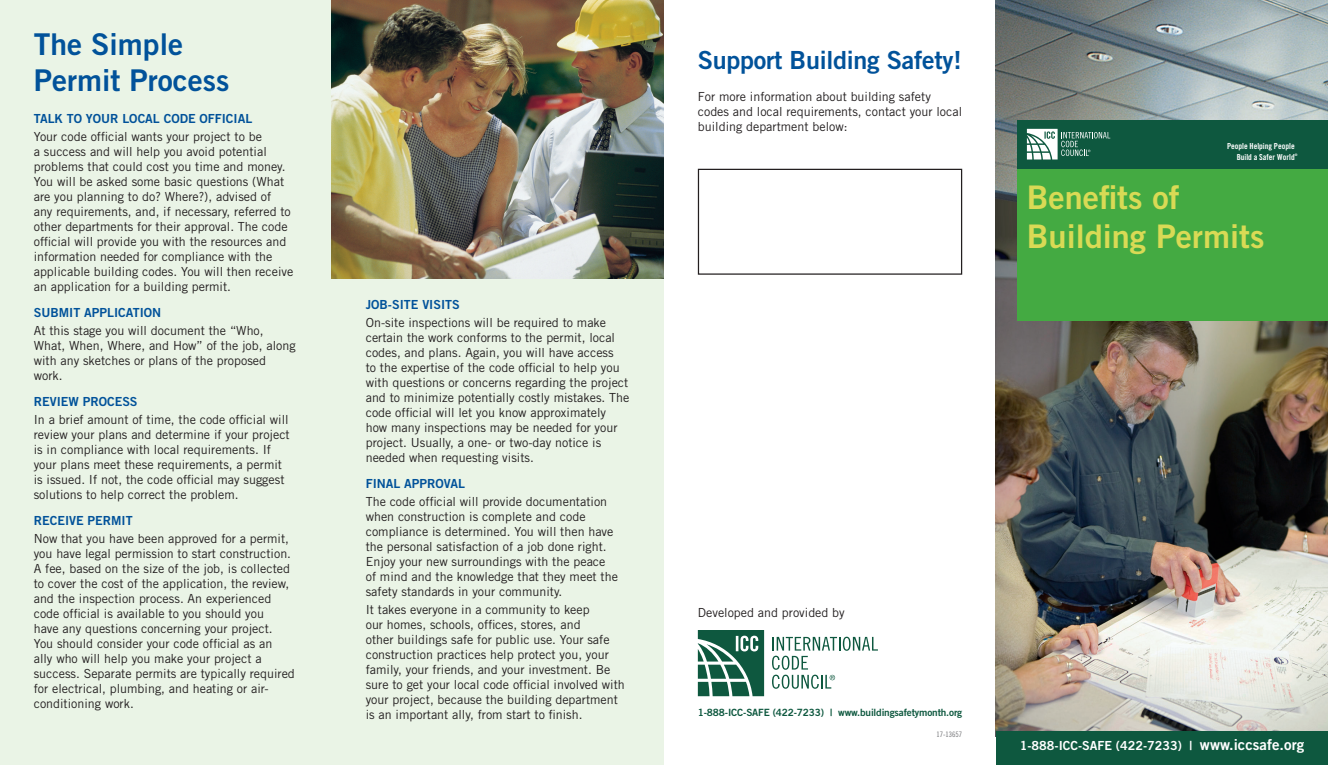
<style>
.page{position:relative;width:1328px;height:765px;background:#fff}
.page>*{position:absolute;margin:0;border:0;box-sizing:border-box;transform-origin:0 0}
.t1{font:32.5px/39px "Trade Gothic LT Std Bd 2";color:#d9da55}
.t2{font:30px/36px "Trade Gothic LT Std Bd 2";color:#01529a}
.t3{font:25px "Trade Gothic LT Std Bd 2";letter-spacing:-.01em;color:#01529a}
.t4{font:12.5px/15px "Trade Gothic LT Std";color:#231f20}
.t5{font:12.5px "Trade Gothic LT Std Bd 2";color:#01529a}
.t6{font:12.5px "Trade Gothic LT Std Bd 2";color:#fff}
.t7{font:10px "Trade Gothic LT Std Bd 2";letter-spacing:-.015em;color:#0e583f}
.t8{font:8.25px/10.5px "Trade Gothic LT Std Bd Cn 20";color:#fff;text-align:right}
.t9{font:7.5px "Trade Gothic LT Std Cn 18";color:#6c6d70}
.t10{font:3.38px "Trade Gothic LT Std Bd Cn 20";color:#fff}
.s1{font-size:15px}
</style>
<div class="page">
<img style="left:995px;top:0;width:332px;height:731px">
<div style="left:0;top:0;width:664px;height:765px;background:#eaf4e6"></div>
<img style="left:332px;top:0;width:332px;height:279px">
<div style="left:995px;top:731px;width:332px;height:34px;background:#0e583f"></div>
<div style="left:1017px;top:120px;width:310px;height:201px;background:#44aa42"></div>
<div style="left:1017px;top:120px;width:310px;height:49px;background:#0e583f"></div>
<svg style="left:1026px;top:129px;width:84px;height:31px"></svg>
<div style="left:698px;top:169px;width:264px;height:106px;border:1px solid #231f20"></div>
<svg style="left:698px;top:630px;width:66px;height:66px"></svg>
<svg style="left:772px;top:637px;width:106px;height:52px"></svg>
<h2 class="t2" style="left:34px;top:26px;width:197px">The Simple<br>Permit Process</h2>
<p class="t5" style="left:34px;top:111px;width:220px">TALK TO YOUR LOCAL CODE OFFICIAL</p>
<p class="t4" style="left:34px;top:129px;width:261px">Your code official wants your project to be<br>a success and will help you avoid potential problems that could cost you time and money.<br>You will be asked some basic questions (What are you planning to do? Where?), advised of<br>any requirements, and, if necessary, referred to other departments for their approval. The code official will provide you with the resources and information needed for compliance with the applicable building codes. You will then receive an application for a building permit.</p>
<p class="t5" style="left:34px;top:305px;width:129px">SUBMIT APPLICATION</p>
<p class="t4" style="left:34px;top:323px;width:263px">At this stage you will document the “Who,<br>What, When, Where, and How” of the job, along with any sketches or plans of the proposed work.</p>
<p class="t5" style="left:34px;top:394px;width:105px">REVIEW PROCESS</p>
<p class="t4" style="left:34px;top:412px;width:257px">In a brief amount of time, the code official will review your plans and determine if your project is in compliance with local requirements. If your plans meet these requirements, a permit is issued. If not, the code official may suggest solutions to help correct the problem.</p>
<p class="t5" style="left:34px;top:513px;width:100px">RECEIVE PERMIT</p>
<p class="t4" style="left:34px;top:531px;width:263px">Now that you have been approved for a permit, you have legal permission to start construction.<br>A fee, based on the size of the job, is collected to cover the cost of the application, the review, and the inspection process. An experienced code official is available to you should you<br>have any questions concerning your project.<br>You should consider your code official as an<br>ally who will help you make your project a success. Separate permits are typically required for electrical, plumbing, and heating or air&shy;conditioning work.</p>
<p class="t5" style="left:366px;top:297px;width:96px">JOB-SITE VISITS</p>
<p class="t4" style="left:366px;top:315px;width:265px">On-site inspections will be required to make certain the work conforms to the permit, local codes, and plans. Again, you will have access<br>to the expertise of the code official to help you with questions or concerns regarding the project and to minimize potentially costly mistakes. The code official will let you know approximately how many inspections may be needed for your project. Usually, a one- or two-day notice is needed when requesting visits.</p>
<p class="t5" style="left:366px;top:476px;width:101px">FINAL APPROVAL</p>
<p class="t4" style="left:366px;top:494px;width:254px">The code official will provide documentation when construction is complete and code compliance is determined. You will then have the personal satisfaction of a job done right.<br>Enjoy your new surroundings with the peace of mind and the knowledge that they meet the safety standards in your community.</p>
<p class="t4" style="left:366px;top:602px;width:260px">It takes everyone in a community to keep<br>our homes, schools, offices, stores, and<br>other buildings safe for public use. Your safe construction practices help protect you, your family, your friends, and your investment. Be sure to get your local code official involved with your project, because the building department is an important ally, from start to finish.</p>
<h3 class="t3" style="left:698px;top:44px;width:265px">Support Building Safety!</h3>
<p class="t4" style="left:698px;top:88px;width:266px">For more information about building safety codes and local requirements, contact your local building department below:</p>
<p class="t8" style="left:1226px;top:141px;width:69px">People Helping People<br>Build a Safer World</p>
<p class="t10" style="left:1294px;top:153px;width:4px">®</p>
<h1 class="t1" style="left:1026px;top:177px;width:239px">Benefits of<br>Building Permits</h1>
<p class="t4" style="left:698px;top:604px;width:148px">Developed and provided by</p>
<p class="t7" style="left:698px;top:706px;width:266px">1-888-ICC-SAFE (422-7233) | www.buildingsafetymonth.org</p>
<p class="t9" style="left:936px;top:730px;width:27px">17-13657</p>
<p class="t6" style="left:1019px;top:738px;width:286px">1-888-ICC-SAFE (422-7233) | <span class="s1">www.iccsafe.org</span></p>
</div>
